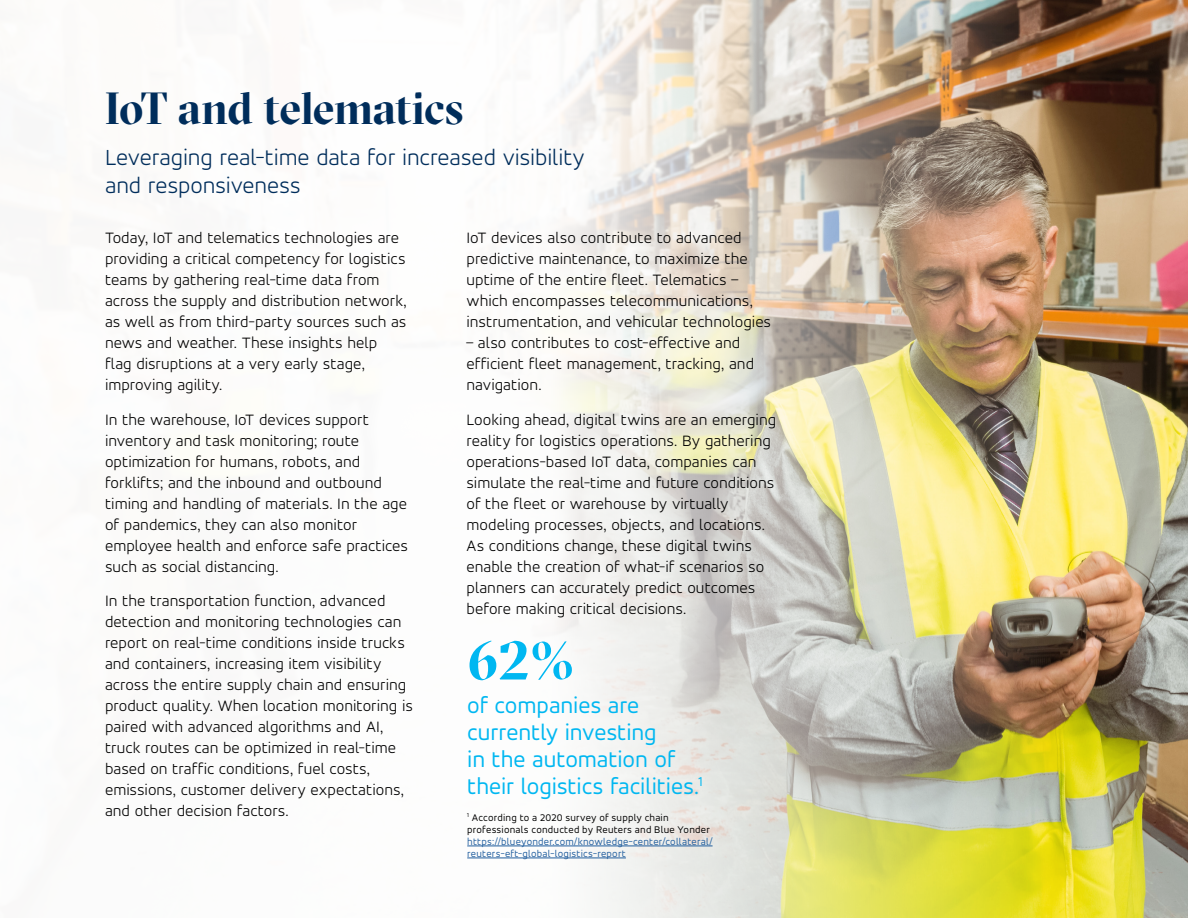
<style>
.page{position:relative;width:1188px;height:918px;background:#fff}
.page>*{position:absolute;margin:0;border:0;box-sizing:border-box;transform-origin:0 0}
.t1{font:700 54px "GT Sectra Display";color:#00b7f1}
.t2{font:700 45px "GT Sectra Display";letter-spacing:-.015em;color:#002d5b}
.t3{font:24px/27px "Accord Alternate";letter-spacing:-.005em;color:#00b7f1}
.t4{font:300 24px/28.5px "Accord Alternate";letter-spacing:-.005em;color:#002d5b}
.t5{font:300 16.5px/21px "Accord Alternate";letter-spacing:.005em;color:#000}
.t6{font:10.5px/12px "Accord Alternate";letter-spacing:.02em;color:#215e9e}
.t7{font:10.5px/12px "Accord Alternate";letter-spacing:.02em;color:#000}
</style>
<div class="page">
<img style="left:467px;top:0;width:721px;height:918px">
<hr style="left:467px;top:846px;width:246px;height:1px;background:#215e9e">
<hr style="left:467px;top:858px;width:159px;height:1px;background:#215e9e">
<h2 class="t2" style="left:105px;top:81px;width:360px">IoT and telematics</h2>
<h3 class="t4" style="left:105px;top:142px;width:481px">Leveraging real-time data for increased visibility and responsiveness</h3>
<p class="t5" style="left:466px;top:227px;width:306px">IoT devices also contribute to advanced predictive maintenance, to maximize the uptime of the entire fleet. Telematics – which encompasses telecommunications, instrumentation, and vehicular technologies</p>
<p class="t5" style="left:466px;top:332px;width:289px">– also contributes to cost-effective and efficient fleet management, tracking, and navigation.</p>
<p class="t5" style="left:466px;top:409px;width:311px">Looking ahead, digital twins are an emerging reality for logistics operations. By gathering operations-based IoT data, companies can simulate the real-time and future conditions of the fleet or warehouse by virtually modeling processes, objects, and locations.<br>As conditions change, these digital twins enable the creation of what-if scenarios so planners can accurately predict outcomes before making critical decisions.</p>
<h1 class="t1" style="left:467px;top:629px;width:109px">62%</h1>
<h3 class="t3" style="left:467px;top:691px;width:237px">of companies are currently investing<br>in the automation of their logistics facilities.<sup>1</sup></h3>
<p class="t7" style="left:467px;top:811px;width:244px"><sup>1</sup> According to a 2020 survey of supply chain professionals conducted by Reuters and Blue Yonder</p>
<p class="t6" style="left:467px;top:835px;width:247px">https://blueyonder.com/knowledge-center/collateral/ reuters-eft-global-logistics-report</p>
<p class="t5" style="left:105px;top:227px;width:303px">Today, IoT and telematics technologies are providing a critical competency for logistics teams by gathering real-time data from across the supply and distribution network, as well as from third-party sources such as news and weather. These insights help flag disruptions at a very early stage, improving agility.</p>
<p class="t5" style="left:105px;top:409px;width:305px">In the warehouse, IoT devices support inventory and task monitoring; route optimization for humans, robots, and forklifts; and the inbound and outbound timing and handling of materials. In the age of pandemics, they can also monitor employee health and enforce safe practices such as social distancing.</p>
<p class="t5" style="left:105px;top:590px;width:309px">In the transportation function, advanced detection and monitoring technologies can report on real-time conditions inside trucks and containers, increasing item visibility across the entire supply chain and ensuring product quality. When location monitoring is paired with advanced algorithms and AI, truck routes can be optimized in real-time based on traffic conditions, fuel costs, emissions, customer delivery expectations, and other decision factors.</p>
</div>
